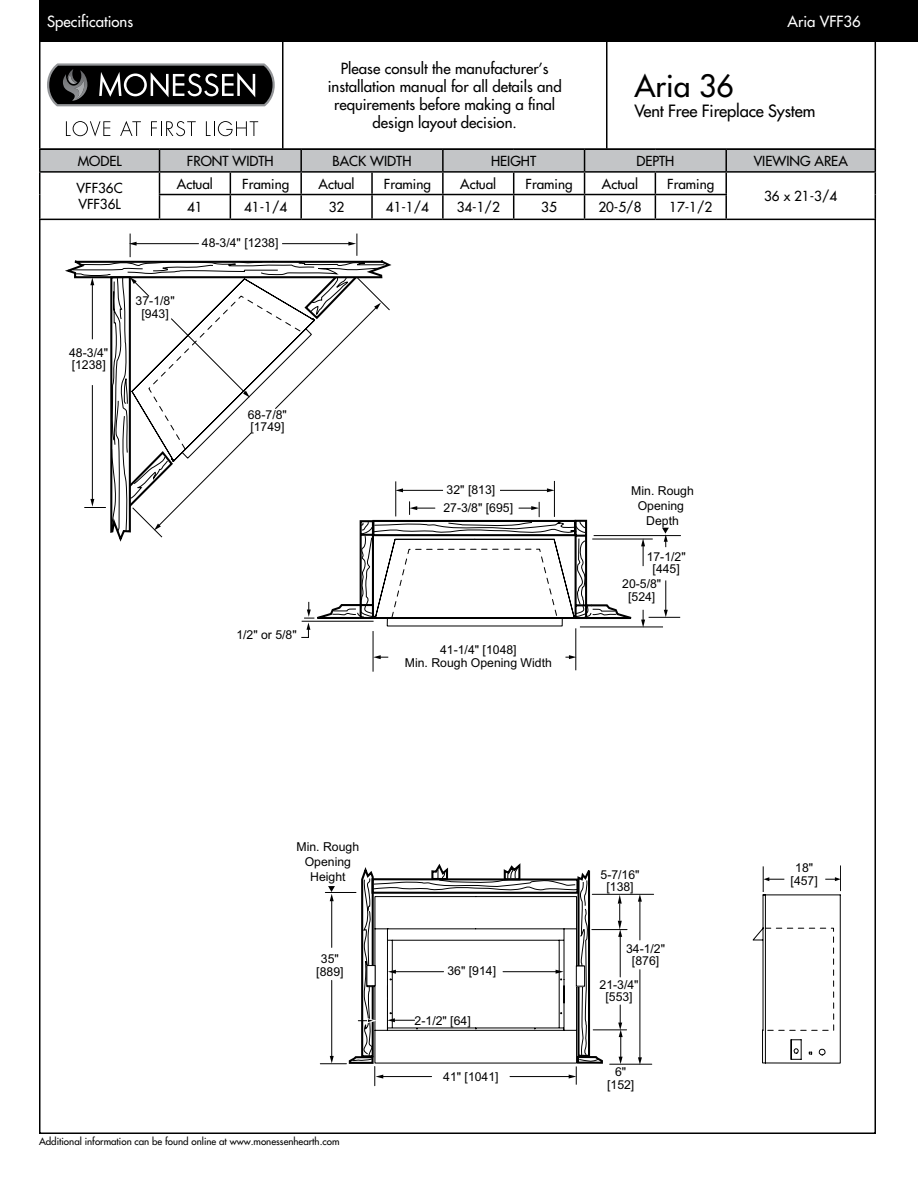
<style>
.page{position:relative;width:918px;height:1188px;background:#fff}
.page>*{position:absolute;margin:0;border:0;box-sizing:border-box;transform-origin:0 0}
.t1{font:30px "Futura";color:#000}
.t2{font:16.5px "Futura";letter-spacing:-.01em;color:#000}
.t3{font:15px/18px "Futura";color:#000;text-align:center}
.t4{font:15px "Futura";color:#fff}
.t5{font:13.5px/16.2px "Futura";color:#000}
.t6{font:12.3px/12.3px "Arial";color:#000;text-align:center}
.t7{font:9.75px "Futura";color:#000}
</style>
<div class="page">
<div style="left:39px;top:0;width:879px;height:42px;background:#000"></div>
<svg style="left:47px;top:63px;width:228px;height:43px;background:#3c3c3c"></svg>
<svg style="left:66px;top:121px;width:44px;height:15px"></svg>
<svg style="left:120px;top:121px;width:21px;height:15px"></svg>
<svg style="left:151px;top:121px;width:45px;height:15px"></svg>
<svg style="left:206px;top:121px;width:52px;height:15px"></svg>
<hr style="left:39px;top:42px;width:1px;height:106px;background:#000">
<hr style="left:282px;top:42px;width:2px;height:106px;background:#000">
<hr style="left:606px;top:42px;width:2px;height:106px;background:#000">
<hr style="left:875px;top:42px;width:1px;height:106px;background:#000">
<hr style="left:575px;top:628px;width:1px;height:42px;background:#000">
<svg style="left:319px;top:638px;width:55px;height:427px"></svg>
<svg style="left:565px;top:655px;width:11px;height:4px"></svg>
<svg style="left:373px;top:655px;width:15px;height:4px"></svg>
<hr style="left:325px;top:892px;width:31px;height:1px;background:#000">
<hr style="left:331px;top:900px;width:1px;height:47px;background:#000">
<hr style="left:331px;top:980px;width:1px;height:77px;background:#000">
<svg style="left:328px;top:886px;width:7px;height:15px"></svg>
<svg style="left:320px;top:1056px;width:26px;height:8px"></svg>
<hr style="left:610px;top:1064px;width:42px;height:1px;background:#000">
<hr style="left:593px;top:1030px;width:34px;height:1px;background:#000">
<hr style="left:592px;top:929px;width:35px;height:1px;background:#000">
<hr style="left:592px;top:894px;width:62px;height:1px;background:#000">
<hr style="left:640px;top:970px;width:1px;height:89px;background:#000">
<hr style="left:640px;top:900px;width:1px;height:40px;background:#000">
<svg style="left:638px;top:1057px;width:4px;height:8px"></svg>
<svg style="left:638px;top:894px;width:4px;height:8px"></svg>
<hr style="left:620px;top:936px;width:1px;height:41px;background:#000">
<svg style="left:618px;top:1005px;width:5px;height:59px"></svg>
<svg style="left:352px;top:861px;width:252px;height:225px"></svg>
<hr style="left:580px;top:627px;width:83px;height:1px;background:#000">
<hr style="left:649px;top:617px;width:31px;height:1px;background:#000">
<hr style="left:592px;top:539px;width:61px;height:1px;background:#000">
<hr style="left:594px;top:535px;width:87px;height:1px;background:#000">
<hr style="left:665px;top:580px;width:1px;height:31px;background:#000">
<svg style="left:664px;top:610px;width:4px;height:7px"></svg>
<svg style="left:662px;top:528px;width:7px;height:19px"></svg>
<svg style="left:65px;top:242px;width:580px;height:396px"></svg>
<div style="left:367px;top:965px;width:8px;height:21px;background:#fff;border:1px solid #000"></div>
<div style="left:576px;top:966px;width:9px;height:20px;background:#fff"></div>
<div style="left:576px;top:966px;width:9px;height:21px;border:1px solid #000"></div>
<svg style="left:752px;top:865px;width:89px;height:199px"></svg>
<svg style="left:618px;top:895px;width:4px;height:42px"></svg>
<hr style="left:39px;top:219px;width:121px;height:1px;background:#000">
<hr style="left:160px;top:219px;width:70px;height:1px;background:#000">
<hr style="left:230px;top:219px;width:71px;height:1px;background:#000">
<hr style="left:301px;top:219px;width:71px;height:1px;background:#000">
<hr style="left:372px;top:219px;width:71px;height:1px;background:#000">
<hr style="left:443px;top:219px;width:71px;height:1px;background:#000">
<hr style="left:514px;top:219px;width:71px;height:1px;background:#000">
<hr style="left:585px;top:219px;width:70px;height:1px;background:#000">
<hr style="left:655px;top:219px;width:71px;height:1px;background:#000">
<hr style="left:726px;top:219px;width:150px;height:1px;background:#000">
<hr style="left:39px;top:148px;width:121px;height:2px;background:#000">
<hr style="left:160px;top:148px;width:70px;height:2px;background:#000">
<hr style="left:230px;top:148px;width:71px;height:2px;background:#000">
<hr style="left:301px;top:148px;width:71px;height:2px;background:#000">
<hr style="left:372px;top:148px;width:71px;height:2px;background:#000">
<hr style="left:443px;top:148px;width:71px;height:2px;background:#000">
<hr style="left:514px;top:148px;width:71px;height:2px;background:#000">
<hr style="left:585px;top:148px;width:70px;height:2px;background:#000">
<hr style="left:655px;top:148px;width:71px;height:2px;background:#000">
<hr style="left:726px;top:148px;width:150px;height:2px;background:#000">
<svg style="left:39px;top:149px;width:837px;height:70px"></svg>
<hr style="left:39px;top:171px;width:121px;height:2px;background:#000">
<hr style="left:160px;top:171px;width:70px;height:2px;background:#000">
<hr style="left:230px;top:171px;width:71px;height:2px;background:#000">
<hr style="left:301px;top:171px;width:71px;height:2px;background:#000">
<hr style="left:372px;top:171px;width:71px;height:2px;background:#000">
<hr style="left:443px;top:171px;width:71px;height:2px;background:#000">
<hr style="left:514px;top:171px;width:71px;height:2px;background:#000">
<hr style="left:585px;top:171px;width:70px;height:2px;background:#000">
<hr style="left:655px;top:171px;width:71px;height:2px;background:#000">
<hr style="left:726px;top:171px;width:150px;height:2px;background:#000">
<p class="t4" style="left:47px;top:12px;width:88px">Specifications</p>
<p class="t3" style="left:328px;top:60px;width:235px">Please consult the manufacturer’s installation manual for all details and requirements before making a final design layout decision.</p>
<p class="t4" style="left:788px;top:12px;width:75px">Aria VFF36</p>
<h1 class="t1" style="left:634px;top:67px;width:101px">Aria 36</h1>
<h2 class="t2" style="left:634px;top:101px;width:182px">Vent Free Fireplace System</h2>
<p class="t5" style="left:78px;top:153px;width:45px">MODEL</p>
<p class="t5" style="left:187px;top:153px;width:88px">FRONT WIDTH</p>
<p class="t5" style="left:333px;top:153px;width:80px">BACK WIDTH</p>
<p class="t5" style="left:491px;top:153px;width:47px">HEIGHT</p>
<p class="t5" style="left:636px;top:153px;width:39px">DEPTH</p>
<p class="t5" style="left:754px;top:153px;width:96px">VIEWING AREA</p>
<p class="t5" style="left:77px;top:180px;width:47px">VFF36C<br>VFF36L</p>
<p class="t5" style="left:177px;top:176px;width:38px">Actual</p>
<p class="t5" style="left:242px;top:176px;width:48px">Framing</p>
<p class="t5" style="left:319px;top:176px;width:38px">Actual</p>
<p class="t5" style="left:384px;top:176px;width:48px">Framing</p>
<p class="t5" style="left:460px;top:176px;width:38px">Actual</p>
<p class="t5" style="left:526px;top:176px;width:48px">Framing</p>
<p class="t5" style="left:602px;top:176px;width:38px">Actual</p>
<p class="t5" style="left:667px;top:176px;width:48px">Framing</p>
<p class="t5" style="left:764px;top:188px;width:75px">36 x 21-3/4</p>
<p class="t5" style="left:187px;top:199px;width:17px">41</p>
<p class="t5" style="left:244px;top:199px;width:45px">41-1/4</p>
<p class="t5" style="left:329px;top:199px;width:17px">32</p>
<p class="t5" style="left:386px;top:199px;width:45px">41-1/4</p>
<p class="t5" style="left:457px;top:199px;width:45px">34-1/2</p>
<p class="t5" style="left:541px;top:199px;width:17px">35</p>
<p class="t5" style="left:598px;top:199px;width:45px">20-5/8</p>
<p class="t5" style="left:669px;top:199px;width:45px">17-1/2</p>
<p class="t6" style="left:69px;top:347px;width:41px;text-align:left">48-3/4" [1238]</p>
<p class="t6" style="left:136px;top:295px;width:41px">37-1/8" [943]</p>
<p class="t6" style="left:202px;top:237px;width:78px">48-3/4" [1238]</p>
<p class="t6" style="left:248px;top:409px;width:41px;text-align:left">68-7/8" [1749]</p>
<p class="t6" style="left:236px;top:629px;width:62px">1/2" or 5/8"</p>
<p class="t6" style="left:447px;top:484px;width:50px">32" [813]</p>
<p class="t6" style="left:443px;top:502px;width:71px">27-3/8" [695]</p>
<p class="t6" style="left:405px;top:644px;width:149px">41-1/4" [1048]<br>Min. Rough Opening Width</p>
<p class="t6" style="left:631px;top:483px;width:64px;line-height:14.9px">Min. Rough<br>Opening<br>Depth</p>
<p class="t6" style="left:647px;top:551px;width:41px">17-1/2" [445]</p>
<p class="t6" style="left:622px;top:578px;width:41px">20-5/8" [524]</p>
<p class="t6" style="left:297px;top:840px;width:64px;line-height:14.9px">Min. Rough<br>Opening<br>Height</p>
<p class="t6" style="left:316px;top:953px;width:29px">35" [889]</p>
<p class="t7" style="left:39px;top:1135px;width:302px">Additional information can be found online at www.monessenhearth.com</p>
<p class="t6" style="left:447px;top:965px;width:50px">36" [914]</p>
<p class="t6" style="left:415px;top:1015px;width:58px">2-1/2" [64]</p>
<p class="t6" style="left:443px;top:1071px;width:57px">41" [1041]</p>
<p class="t6" style="left:601px;top:868px;width:41px">5-7/16" [138]</p>
<p class="t6" style="left:791px;top:862px;width:29px">18" [457]</p>
<p class="t6" style="left:626px;top:942px;width:41px">34-1/2" [876]</p>
<p class="t6" style="left:600px;top:978px;width:41px">21-3/4" [553]</p>
<p class="t6" style="left:607px;top:1066px;width:29px">6" [152]</p>
</div>
